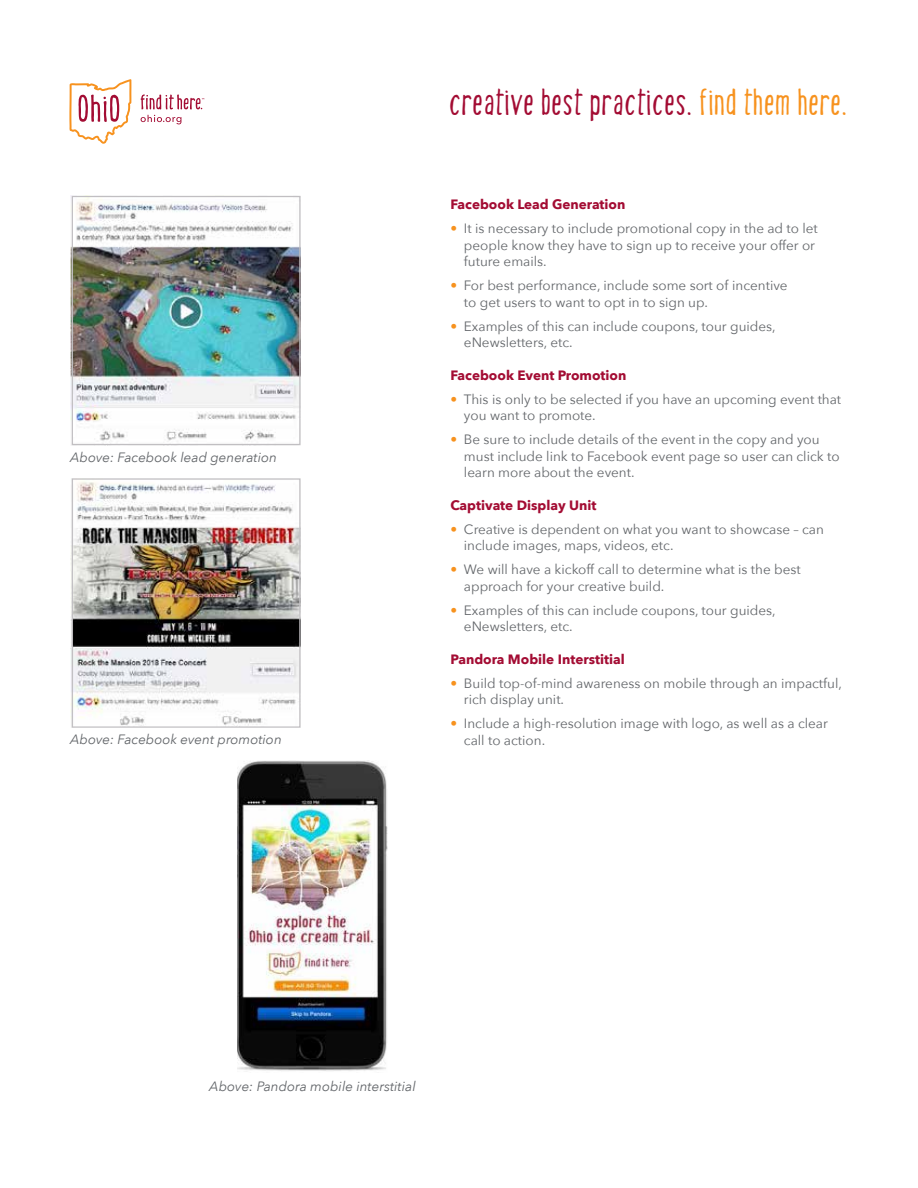
<style>
.page{position:relative;width:918px;height:1188px;background:#fff}
.page>*{position:absolute;margin:0;border:0;box-sizing:border-box;transform-origin:0 0}
.t1{font:700 26.55px "handy";color:#a30c33}
.t2{font:13.5px/16.5px "Avenir Next";color:#63666a}
.t3{font:700 13.5px "Avenir Next";color:#a30c33}
.t4{font:italic 13.5px "Avenir Next";color:#63666a}
.s1{color:#f7921e}
</style>
<div class="page">
<svg style="left:141px;top:115px;width:40px;height:9px"></svg>
<svg style="left:69px;top:79px;width:62px;height:65px"></svg>
<svg style="left:141px;top:94px;width:63px;height:15px"></svg>
<img style="left:70px;top:196px;width:229px;height:249px">
<div style="left:72px;top:196px;width:229px;height:249px;border:1px solid #c1bfc2"></div>
<img style="left:70px;top:478px;width:229px;height:250px">
<div style="left:72px;top:478px;width:229px;height:250px;border:1px solid #c1bfc2"></div>
<img style="left:238px;top:761px;width:150px;height:310px">
<p class="t4" style="left:70px;top:446px;width:208px">Above: Facebook lead generation</p>
<p class="t4" style="left:70px;top:728px;width:213px">Above: Facebook event promotion</p>
<h1 class="t1" style="left:448px;top:85px;width:400px">creative best practices. <span class="s1">find them here.</span></h1>
<p class="t3" style="left:450px;top:193px;width:176px">Facebook Lead Generation</p>
<p class="t2" style="left:464px;top:220px;width:355px;text-indent:-14px"><span class="s1">•</span> It is necessary to include promotional copy in the ad to let people know they have to sign up to receive your offer or future emails.</p>
<p class="t2" style="left:464px;top:277px;width:325px;text-indent:-14px"><span class="s1">•</span> For best performance, include some sort of incentive to get users to want to opt in to sign up.</p>
<p class="t2" style="left:464px;top:317px;width:313px;text-indent:-14px"><span class="s1">•</span> Examples of this can include coupons, tour guides, eNewsletters, etc.</p>
<p class="t3" style="left:450px;top:363px;width:177px">Facebook Event Promotion</p>
<p class="t2" style="left:464px;top:390px;width:379px;text-indent:-14px"><span class="s1">•</span> This is only to be selected if you have an upcoming event that you want to promote.</p>
<p class="t2" style="left:464px;top:431px;width:377px;text-indent:-14px"><span class="s1">•</span> Be sure to include details of the event in the copy and you must include link to Facebook event page so user can click to learn more about the event.</p>
<p class="t3" style="left:450px;top:493px;width:147px">Captivate Display Unit</p>
<p class="t2" style="left:464px;top:520px;width:362px;text-indent:-14px"><span class="s1">•</span> Creative is dependent on what you want to showcase – can include images, maps, videos, etc.</p>
<p class="t2" style="left:464px;top:561px;width:338px;text-indent:-14px"><span class="s1">•</span> We will have a kickoff call to determine what is the best approach for your creative build.</p>
<p class="t2" style="left:464px;top:601px;width:313px;text-indent:-14px"><span class="s1">•</span> Examples of this can include coupons, tour guides, eNewsletters, etc.</p>
<p class="t3" style="left:450px;top:647px;width:176px">Pandora Mobile Interstitial</p>
<p class="t2" style="left:464px;top:674px;width:380px;text-indent:-14px"><span class="s1">•</span> Build top-of-mind awareness on mobile through an impactful, rich display unit.</p>
<p class="t2" style="left:464px;top:715px;width:365px;text-indent:-14px"><span class="s1">•</span> Include a high-resolution image with logo, as well as a clear call to action.</p>
<p class="t4" style="left:209px;top:1074px;width:208px">Above: Pandora mobile interstitial</p>
</div>
